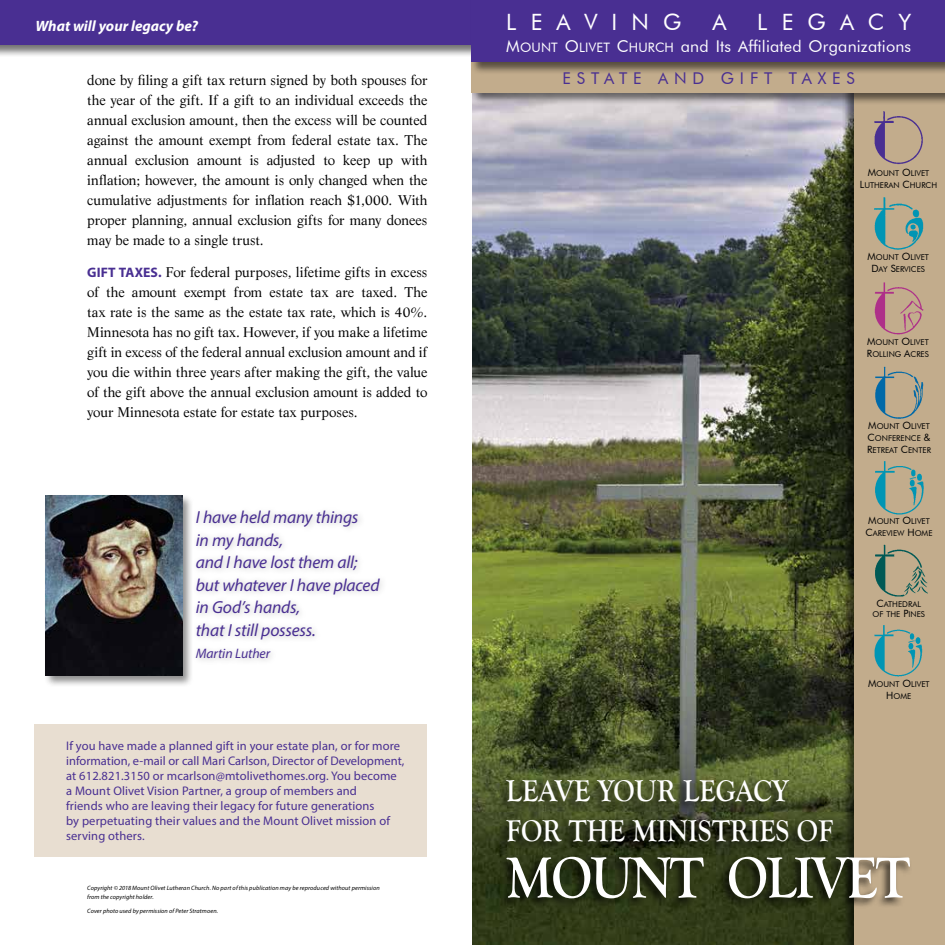
<style>
.page{position:relative;width:945px;height:945px;background:#fff}
.page>*{position:absolute;margin:0;border:0;box-sizing:border-box;transform-origin:0 0}
.t1{font:700 60px "Goudy Old Style T";letter-spacing:-.03em;color:#fff;scale:.88 1}
.t2{font:700 31.25px/40px "Goudy Old Style T";letter-spacing:.01em;color:#fff;scale:.88 1}
.t3{font:22.5px "Futura BT Book SC800";color:#fff}
.t4{font:italic 17.5px/22.5px "Myriad Pro";letter-spacing:-.01em;color:#492f92}
.t5{font:16.25px/32.5px "Futura BT";letter-spacing:.01em;color:#fff;text-align:center}
.t6{font:italic 700 15px "Myriad Pro";color:#fff}
.t7{font:13.75px/20px "Life";letter-spacing:-.005em;color:#000;text-align:justify}
.t8{font:italic 13.75px "Myriad Pro";letter-spacing:-.005em;color:#492f92}
.t9{font:12.5px/15px "Myriad Pro";letter-spacing:.01em;color:#492f92}
.t10{font:8px/12px "Futura BT Book SC800";color:#000;text-align:center}
.t11{font:italic 6.25px/8.8px "Myriad Pro";letter-spacing:.015em;color:#000}
.s1{font-family:"Myriad Pro";font-weight:700;color:#492f92}
.s2{font-family:"Futura BT Book SC800"}
.s3{font-family:"Futura BT Book SC800";font-size:13px}
.s4{color:#492f92}
.s5{font-size:10px}
</style>
<div class="page">
<div style="left:34px;top:724px;width:393px;height:133px;background:#e8ded1"></div>
<img style="left:472px;top:106px;width:370px;height:839px">
<div style="left:842px;top:31px;width:103px;height:914px;background:#000;opacity:.55"></div>
<div style="left:855px;top:31px;width:90px;height:914px;background:#c2ac8c"></div>
<div style="left:471px;top:43px;width:474px;height:63px;background:#000;opacity:.55"></div>
<div style="left:471px;top:43px;width:474px;height:50px;background:#c2ac8c"></div>
<div style="left:0;top:0;width:487px;height:58px;background:#000;opacity:.55"></div>
<div style="left:0;top:0;width:474px;height:45px;background:#492f92"></div>
<div style="left:470px;top:0;width:475px;height:75px;background:#000;opacity:.55"></div>
<div style="left:471px;top:0;width:474px;height:62px;background:#492f92"></div>
<img style="left:875px;top:544px;width:53px;height:53px">
<img style="left:875px;top:461px;width:49px;height:53px">
<img style="left:874px;top:197px;width:49px;height:53px">
<img style="left:874px;top:282px;width:49px;height:52px">
<img style="left:875px;top:366px;width:49px;height:52px">
<img style="left:874px;top:625px;width:48px;height:52px">
<img style="left:874px;top:111px;width:49px;height:53px">
<div style="left:496px;top:778px;width:416px;height:131px;background:#000;opacity:.75"></div>
<div style="left:191px;top:506px;width:197px;height:160px;background:#000;opacity:.25"></div>
<div style="left:43px;top:493px;width:151px;height:194px;background:#000;opacity:.45"></div>
<img style="left:46px;top:496px;width:137px;height:180px">
<p class="t6" style="left:35px;top:16px;width:164px">What will your legacy be?</p>
<p class="t7" style="left:87px;top:70px;width:342px">done by filing a gift tax return signed by both spouses for the year of the gift. If a gift to an individual exceeds the annual exclusion amount, then the excess will be counted against the amount exempt from federal estate tax. The annual exclusion amount is adjusted to keep up with inflation; however, the amount is only changed when the cumulative adjustments for inflation reach $1,000. With proper planning, annual exclusion gifts for many donees may be made to a single trust.</p>
<p class="t7" style="left:87px;top:262px;width:342px"><span class="s1">GIFT TAXES.</span> For federal purposes, lifetime gifts in excess of the amount exempt from estate tax are taxed. The tax rate is the same as the estate tax rate, which is 40%.<br>Minnesota has no gift tax. However, if you make a lifetime gift in excess of the federal annual exclusion amount and if you die within three years after making the gift, the value of the gift above the annual exclusion amount is added to your Minnesota estate for estate tax purposes.</p>
<p class="t4" style="left:196px;top:506px;width:185px">I have held many things<br>in my hands,<br>and I have lost them all; but whatever I have placed in God’s hands,<br>that I still possess.</p>
<p class="t8" style="left:196px;top:645px;width:76px">Martin Luther</p>
<p class="t9" style="left:66px;top:738px;width:340px">If you have made a planned gift in your estate plan, or for more information, e-mail or call Mari Carlson, Director of Development, at 612.821.3150 or mcarlson@mtolivethomes.org. You become a Mount Olivet Vision Partner, a group of members and<br>friends who are leaving their legacy for future generations<br>by perpetuating their values and the Mount Olivet mission of serving others.</p>
<p class="t11" style="left:87px;top:883px;width:294px">Copyright © 2018 Mount Olivet Lutheran Church. No part of this publication may be reproduced without permission from the copyright holder.</p>
<p class="t11" style="left:87px;top:907px;width:132px">Cover photo used by permission of Peter Stratmoen.</p>
<h3 class="t3" style="left:506px;top:9px;width:26px">LEAVING</h3>
<h3 class="t3" style="left:712px;top:9px;width:16px">A</h3>
<h3 class="t3" style="left:757px;top:9px;width:25px">LEGA</h3>
<h3 class="t3" style="left:868px;top:9px;width:45px">C Y</h3>
<p class="t5" style="left:506px;top:30px;width:407px"><span class="s2">M</span><span class="s3">OUNT</span> <span class="s2">O</span><span class="s3">LIVET</span> <span class="s2">C</span><span class="s3">HURCH</span> and Its Affiliated Organizations<br><span class="s4">ESTATE AND GIFT TAXES</span></p>
<p class="t10" style="left:860px;top:167px;width:79px"><span class="s5">M</span>OUNT <span class="s5">O</span>LIVET<br><span class="s5">L</span>UTHERAN <span class="s5">C</span>HURCH</p>
<p class="t10" style="left:867px;top:251px;width:63px"><span class="s5">M</span>OUNT <span class="s5">O</span>LIVET<br><span class="s5">D</span>AY <span class="s5">S</span>ERVICES</p>
<p class="t10" style="left:867px;top:336px;width:63px;text-align:left"><span class="s5">M</span>OUNT <span class="s5">O</span>LIVET<br><span class="s5">R</span>OLLING <span class="s5">A</span>CRES</p>
<p class="t10" style="left:867px;top:420px;width:65px;text-align:left"><span class="s5">M</span>OUNT <span class="s5">O</span>LIVET<br><span class="s5">C</span>ONFERENCE <span class="s5">&amp;<br>R</span>ETREAT <span class="s5">C</span>ENTER</p>
<p class="t10" style="left:866px;top:515px;width:68px"><span class="s5">M</span>OUNT <span class="s5">O</span>LIVET<br><span class="s5">C</span>AREVIEW <span class="s5">H</span> OME</p>
<p class="t10" style="left:872px;top:600px;width:54px;line-height:9.4px"><span class="s5">C</span>ATHEDRAL<br>OF THE <span class="s5">P</span>INES</p>
<p class="t10" style="left:868px;top:678px;width:63px"><span class="s5">M</span>OUNT <span class="s5">O</span>LIVET<br><span class="s5">H</span> OME</p>
<h2 class="t2" style="left:506px;top:771px;width:373px">LEAVE YOUR LEGACY<br>FOR THE MINISTRIES OF</h2>
<h1 class="t1" style="left:506px;top:844px;width:460px">MOUNT OLIVET</h1>
</div>
